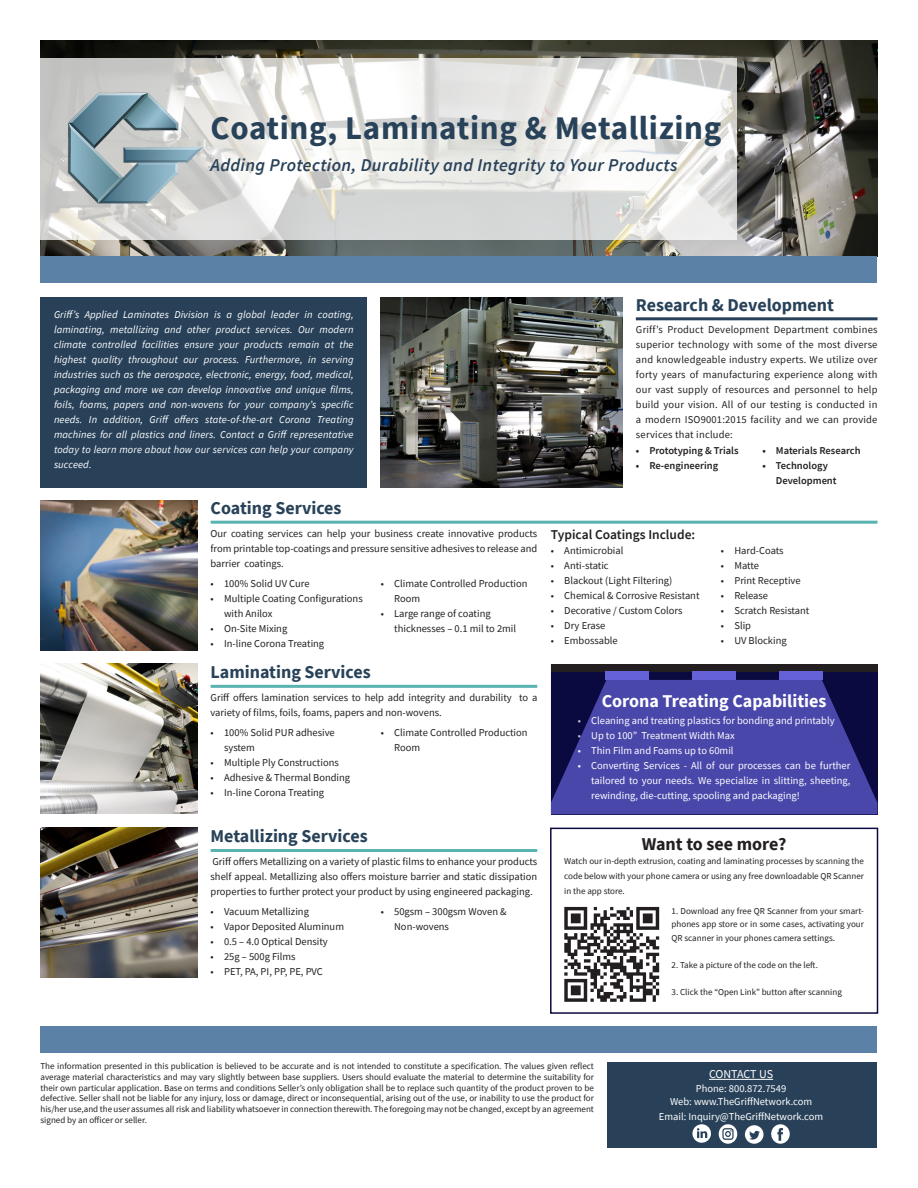
<style>
.page{position:relative;width:918px;height:1188px;background:#fff}
.page>*{position:absolute;margin:0;border:0;box-sizing:border-box;transform-origin:0 0}
.t1{font:700 33px "Source Sans Pro";letter-spacing:.02em;color:#284259}
.Paragraph_Style_2{font:700 18px "Source Sans Pro";color:#284259}
.t2{font:italic 600 18px "Source Sans Pro";letter-spacing:.02em;color:#284259}
.Paragraph_Style_2-2{font:700 18px "Source Sans Pro";color:#fff}
.Paragraph_Style_2-3{font:700 18px "Source Sans Pro";color:#231f20}
.t3{font:600 13.5px "Source Sans Pro";color:#231f20}
.t4{font:12px "Source Sans Pro";letter-spacing:-.01em;color:#fff}
.Source_Sans_7pt{font:10.5px/15px "Source Sans Pro";color:#231f20}
.t5{font:italic 10.5px/15px "Source Sans Pro";letter-spacing:.01em;color:#fff;text-align:justify}
.t6{font:10.5px/15px "Source Sans Pro";color:#fff;text-align:justify}
.t7{font:600 10.5px/15px "Source Sans Pro";color:#231f20}
.Paragraph_Style_3{font:9px/10.8px "Source Sans Pro";color:#231f20;text-align:justify}
</style>
<div class="page">
<div style="left:551px;top:803px;width:326px;height:11px;background:#4947aa"></div>
<img style="left:41px;top:40px;width:837px;height:216px">
<div style="left:40px;top:256px;width:838px;height:28px;background:#5b81a6"></div>
<div style="left:608px;top:1062px;width:270px;height:86px;background:#284159"></div>
<div style="left:40px;top:1026px;width:838px;height:27px;background:#5b81a6"></div>
<svg style="left:40px;top:58px;width:697px;height:181px"></svg>
<img style="left:40px;top:78px;width:176px;height:141px">
<svg style="left:692px;top:1124px;width:19px;height:19px"></svg>
<svg style="left:719px;top:1124px;width:18px;height:20px"></svg>
<svg style="left:745px;top:1125px;width:19px;height:19px"></svg>
<svg style="left:771px;top:1124px;width:19px;height:20px"></svg>
<hr style="left:709px;top:1079px;width:64px;height:1px;background:#fff">
<img style="left:381px;top:297px;width:241px;height:190px">
<div style="left:40px;top:297px;width:327px;height:190px;background:#284159"></div>
<img style="left:40px;top:664px;width:157px;height:150px">
<hr style="left:211px;top:521px;width:666px;height:3px;background:#59b3b0">
<img style="left:40px;top:828px;width:157px;height:150px">
<hr style="left:211px;top:685px;width:326px;height:3px;background:#59b3b0">
<img style="left:40px;top:500px;width:157px;height:150px">
<hr style="left:211px;top:849px;width:326px;height:3px;background:#59b3b0">
<hr style="left:636px;top:317px;width:242px;height:3px;background:#284159">
<svg style="left:551px;top:672px;width:326px;height:131px;background:#3c3a94"></svg>
<div style="left:551px;top:664px;width:327px;height:8px;background:#231f20"></div>
<div style="left:606px;top:672px;width:43px;height:8px;background:#6562d9"></div>
<div style="left:693px;top:672px;width:43px;height:8px;background:#6562d9"></div>
<div style="left:779px;top:672px;width:43px;height:8px;background:#6562d9"></div>
<div style="left:550px;top:828px;width:328px;height:186px;border:2px solid #0b0a40"></div>
<svg style="left:564px;top:907px;width:95px;height:95px"></svg>
<p class="t1" style="left:211px;top:106px;width:512px">Coating, Laminating &amp; Metallizing</p>
<p class="t2" style="left:211px;top:153px;width:469px">Adding Protection, Durability and Integrity to Your Products</p>
<p class="t5" style="left:54px;top:307px;width:301px">Griff’s Applied Laminates Division is a global leader in coating, laminating, metallizing and other product services. Our modern climate controlled facilities ensure your products remain at the highest quality throughout our process. Furthermore, in serving industries such as the aerospace, electronic, energy, food, medical, packaging and more we can develop innovative and unique films, foils, foams, papers and non-wovens for your company’s specific needs. In addition, Griff offers state-of-the-art Corona Treating machines for all plastics and liners. Contact a Griff representative today to learn more about how our services can help your company succeed.</p>
<p class="Paragraph_Style_2" style="left:211px;top:495px;width:133px">Coating Services</p>
<p class="Source_Sans_7pt" style="left:211px;top:526px;width:328px;text-align:justify">Our coating services can help your business create innovative products from printable top-coatings and pressure sensitive adhesives to release and barrier coatings.</p>
<p class="Source_Sans_7pt" style="left:211px;top:576px;width:100px">• 100% Solid UV Cure</p>
<p class="Source_Sans_7pt" style="left:224px;top:591px;width:140px;text-indent:-14px">• Multiple Coating Configurations with Anilox</p>
<p class="Source_Sans_7pt" style="left:211px;top:621px;width:78px">• On-Site Mixing</p>
<p class="Source_Sans_7pt" style="left:211px;top:636px;width:115px">• In-line Corona Treating</p>
<p class="Paragraph_Style_2" style="left:211px;top:660px;width:162px">Laminating Services</p>
<p class="Source_Sans_7pt" style="left:394px;top:576px;width:135px;text-indent:-14px">• Climate Controlled Production<br>Room</p>
<p class="Source_Sans_7pt" style="left:394px;top:606px;width:124px;text-indent:-14px">• Large range of coating thicknesses – 0.1 mil to 2mil</p>
<p class="Source_Sans_7pt" style="left:211px;top:690px;width:328px">Griff offers lamination services to help add integrity and durability to a variety of films, foils, foams, papers and non-wovens.</p>
<p class="Source_Sans_7pt" style="left:224px;top:725px;width:112px;text-indent:-14px">• 100% Solid PUR adhesive system</p>
<p class="Source_Sans_7pt" style="left:211px;top:755px;width:130px">• Multiple Ply Constructions</p>
<p class="Source_Sans_7pt" style="left:211px;top:770px;width:141px">• Adhesive &amp; Thermal Bonding</p>
<p class="Source_Sans_7pt" style="left:211px;top:785px;width:115px">• In-line Corona Treating</p>
<p class="Paragraph_Style_2" style="left:211px;top:824px;width:159px">Metallizing Services</p>
<p class="Source_Sans_7pt" style="left:394px;top:725px;width:135px;text-indent:-14px">• Climate Controlled Production<br>Room</p>
<p class="Source_Sans_7pt" style="left:211px;top:854px;width:328px;text-align:justify">Griff offers Metallizing on a variety of plastic films to enhance your products shelf appeal. Metallizing also offers moisture barrier and static dissipation properties to further protect your product by using engineered packaging.</p>
<p class="Source_Sans_7pt" style="left:211px;top:904px;width:100px">• Vacuum Metallizing</p>
<p class="Source_Sans_7pt" style="left:211px;top:919px;width:135px">• Vapor Deposited Aluminum</p>
<p class="Source_Sans_7pt" style="left:211px;top:934px;width:119px">• 0.5 – 4.0 Optical Density</p>
<p class="Source_Sans_7pt" style="left:211px;top:949px;width:87px">• 25g – 500g Films</p>
<p class="Source_Sans_7pt" style="left:211px;top:964px;width:114px">• PET, PA, PI, PP, PE, PVC</p>
<p class="Source_Sans_7pt" style="left:394px;top:904px;width:114px;text-indent:-14px">• 50gsm – 300gsm Woven &amp;<br>Non-wovens</p>
<p class="Paragraph_Style_2" style="left:636px;top:292px;width:200px">Research &amp; Development</p>
<p class="Source_Sans_7pt" style="left:636px;top:322px;width:243px;text-align:justify">Griff’s Product Development Department combines superior technology with some of the most diverse and knowledgeable industry experts. We utilize over forty years of manufacturing experience along with our vast supply of resources and personnel to help build your vision. All of our testing is conducted in a modern ISO9001:2015 facility and we can provide services that include:</p>
<p class="t7" style="left:636px;top:443px;width:104px">• Prototyping &amp; Trials</p>
<p class="t7" style="left:636px;top:458px;width:84px">• Re-engineering</p>
<p class="t7" style="left:762px;top:443px;width:100px">• Materials Research</p>
<p class="t7" style="left:776px;top:458px;width:62px;text-indent:-14px">• Technology<br>Development</p>
<p class="t3" style="left:551px;top:526px;width:146px">Typical Coatings Include:</p>
<p class="Source_Sans_7pt" style="left:551px;top:543px;width:74px">• Antimicrobial</p>
<p class="Source_Sans_7pt" style="left:551px;top:558px;width:59px">• Anti-static</p>
<p class="Source_Sans_7pt" style="left:551px;top:573px;width:123px">• Blackout (Light Filtering)</p>
<p class="Source_Sans_7pt" style="left:551px;top:588px;width:150px">• Chemical &amp; Corrosive Resistant</p>
<p class="Source_Sans_7pt" style="left:551px;top:603px;width:133px">• Decorative / Custom Colors</p>
<p class="Source_Sans_7pt" style="left:551px;top:618px;width:56px">• Dry Erase</p>
<p class="Source_Sans_7pt" style="left:551px;top:633px;width:69px">• Embossable</p>
<p class="Source_Sans_7pt" style="left:721px;top:543px;width:64px">• Hard-Coats</p>
<p class="Source_Sans_7pt" style="left:721px;top:558px;width:40px">• Matte</p>
<p class="Source_Sans_7pt" style="left:721px;top:573px;width:81px">• Print Receptive</p>
<p class="Source_Sans_7pt" style="left:721px;top:588px;width:49px">• Release</p>
<p class="Source_Sans_7pt" style="left:721px;top:603px;width:90px">• Scratch Resistant</p>
<p class="Source_Sans_7pt" style="left:721px;top:618px;width:32px">• Slip</p>
<p class="Source_Sans_7pt" style="left:721px;top:633px;width:67px">• UV Blocking</p>
<p class="Paragraph_Style_2-2" style="left:602px;top:689px;width:226px">Corona Treating Capabilities</p>
<p class="t6" style="left:578px;top:713px;width:258px">• Cleaning and treating plastics for bonding and printably</p>
<p class="t6" style="left:578px;top:728px;width:159px">• Up to 100” Treatment Width Max</p>
<p class="t6" style="left:578px;top:743px;width:157px">• Thin Film and Foams up to 60mil</p>
<p class="t6" style="left:591px;top:758px;width:261px;text-indent:-14px">• Converting Services - All of our processes can be further tailored to your needs. We specialize in slitting, sheeting, rewinding, die-cutting, spooling and packaging!</p>
<p class="Paragraph_Style_2-3" style="left:642px;top:832px;width:146px">Want to see more?</p>
<p class="Paragraph_Style_3" style="left:564px;top:854px;width:301px;line-height:15px">Watch our in-depth extrusion, coating and laminating processes by scanning the code below with your phone camera or using any free downloadable QR Scanner in the app store.</p>
<p class="Paragraph_Style_3" style="left:672px;top:904px;width:194px;line-height:13.5px">1. Download any free QR Scanner from your smart&shy;phones app store or in some cases, activating your QR scanner in your phones camera settings.</p>
<p class="Paragraph_Style_3" style="left:672px;top:959px;width:148px">2. Take a picture of the code on the left.</p>
<p class="Paragraph_Style_3" style="left:672px;top:986px;width:172px">3. Click the “Open Link” button after scanning</p>
<p class="Paragraph_Style_3" style="left:40px;top:1060px;width:555px">The information presented in this publication is believed to be accurate and is not intended to constitute a specification. The values given reflect average material characteristics and may vary slightly between base suppliers. Users should evaluate the material to determine the suitability for their own particular application. Base on terms and conditions Seller’s only obligation shall be to replace such quantity of the product proven to be defective. Seller shall not be liable for any injury, loss or damage, direct or inconsequential, arising out of the use, or inability to use the product for his/her use,and the user assumes all risk and liability whatsoever in connection therewith. The foregoing may not be changed, except by an agreement signed by an officer or seller.</p>
<p class="t4" style="left:709px;top:1067px;width:66px">CONTACT US</p>
<p class="t6" style="left:696px;top:1081px;width:92px">Phone: 800.872.7549</p>
<p class="t6" style="left:670px;top:1094px;width:144px">Web: www.TheGriffNetwork.com</p>
<p class="t6" style="left:659px;top:1109px;width:166px">Email: Inquiry@TheGriffNetwork.com</p>
</div>
